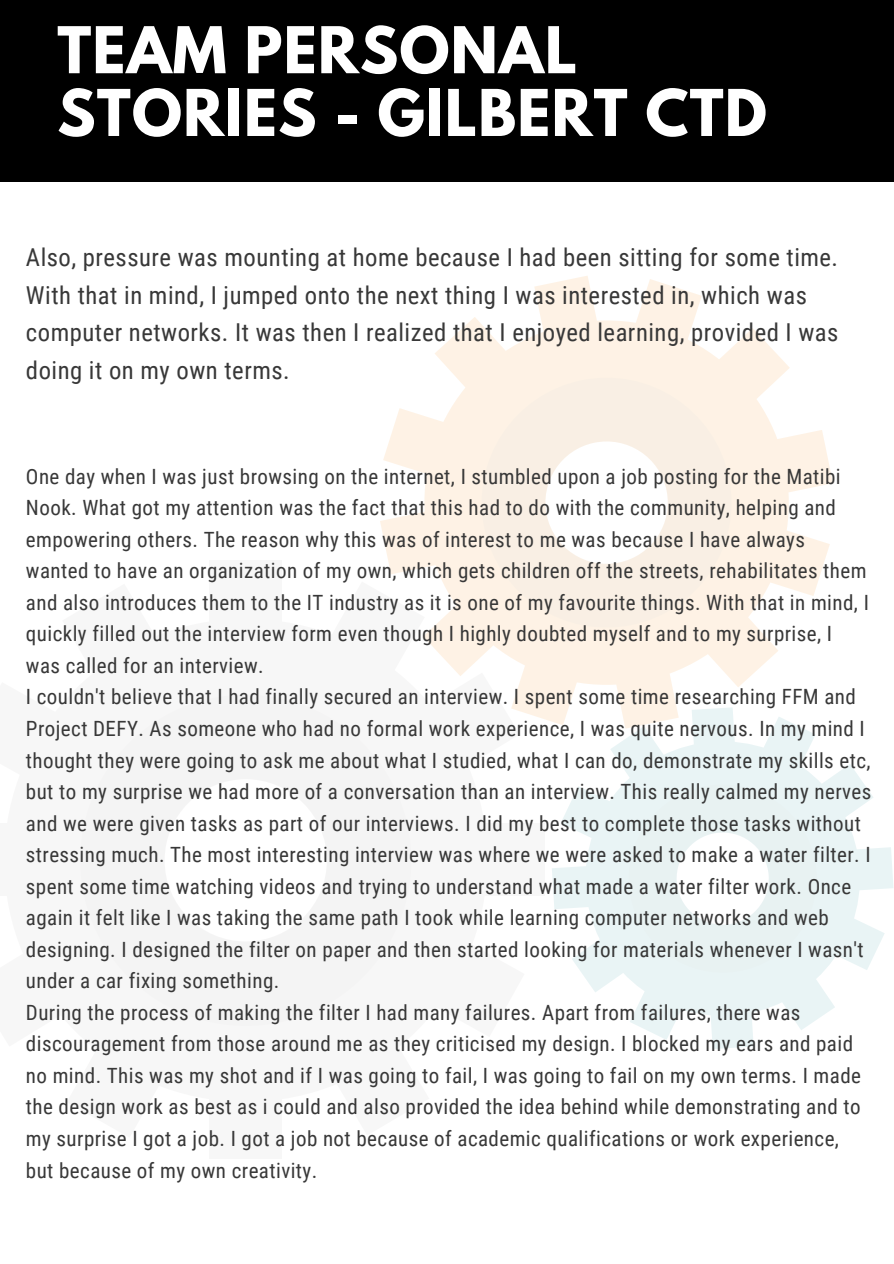
<style>
.page{position:relative;width:894px;height:1264px;background:#fff}
.page>*{position:absolute;margin:0;border:0;box-sizing:border-box;transform-origin:0 0}
.t1{font:700 57px/62.7px "League Spartan";letter-spacing:.02em;color:#fff}
.t2{font:24.6px/38px "Roboto Condensed";letter-spacing:.02em;color:#383838}
.t3{font:21px/31.5px "Roboto Condensed";letter-spacing:.02em;color:#383838}
</style>
<div class="page">
<div style="left:0;top:0;width:893px;height:182px;background:#000"></div>
<svg style="left:80px;top:695px;width:251px;height:331px;fill:#f4f4f4"></svg>
<div style="left:209px;top:560px;width:73px;height:62px;background:#f7f7f7"></div>
<div style="left:209px;top:1096px;width:73px;height:62px;background:#f7f7f7"></div>
<div style="left:0;top:823px;width:8px;height:72px;background:#f7f7f7"></div>
<svg style="left:80px;top:952px;width:80px;height:74px"></svg>
<svg style="left:424px;top:320px;width:366px;height:191px;fill:#fef2e5"></svg>
<svg style="left:470px;top:366px;width:272px;height:145px;fill:#f9efe4"></svg>
<svg style="left:534px;top:276px;width:63px;height:56px"></svg>
<svg style="left:776px;top:430px;width:56px;height:62px"></svg>
<svg style="left:635px;top:279px;width:66px;height:61px"></svg>
<svg style="left:718px;top:328px;width:71px;height:72px"></svg>
<svg style="left:434px;top:317px;width:72px;height:71px"></svg>
<svg style="left:383px;top:408px;width:61px;height:66px"></svg>
<svg style="left:331px;top:511px;width:562px;height:538px"></svg>
<h1 class="t1" style="left:57px;top:26px;width:711px">TEAM PERSONAL<br>STORIES - GILBERT CTD</h1>
<p class="t2" style="left:26px;top:238px;width:813px">Also, pressure was mounting at home because I had been sitting for some time.<br>With that in mind, I jumped onto the next thing I was interested in, which was computer networks. It was then I realized that I enjoyed learning, provided I was doing it on my own terms.</p>
<p class="t3" style="left:26px;top:460px;width:846px">One day when I was just browsing on the internet, I stumbled upon a job posting for the Matibi Nook. What got my attention was the fact that this had to do with the community, helping and empowering others. The reason why this was of interest to me was because I have always wanted to have an organization of my own, which gets children off the streets, rehabilitates them and also introduces them to the IT industry as it is one of my favourite things. With that in mind, I quickly filled out the interview form even though I highly doubted myself and to my surprise, I was called for an interview.<br>I couldn't believe that I had finally secured an interview. I spent some time researching FFM and Project DEFY. As someone who had no formal work experience, I was quite nervous. In my mind I thought they were going to ask me about what I studied, what I can do, demonstrate my skills etc, but to my surprise we had more of a conversation than an interview. This really calmed my nerves and we were given tasks as part of our interviews. I did my best to complete those tasks without stressing much. The most interesting interview was where we were asked to make a water filter. I spent some time watching videos and trying to understand what made a water filter work. Once again it felt like I was taking the same path I took while learning computer networks and web designing. I designed the filter on paper and then started looking for materials whenever I wasn't under a car fixing something.<br>During the process of making the filter I had many failures. Apart from failures, there was discouragement from those around me as they criticised my design. I blocked my ears and paid no mind. This was my shot and if I was going to fail, I was going to fail on my own terms. I made the design work as best as i could and also provided the idea behind while demonstrating and to my surprise I got a job. I got a job not because of academic qualifications or work experience, but because of my own creativity.</p>
</div>
